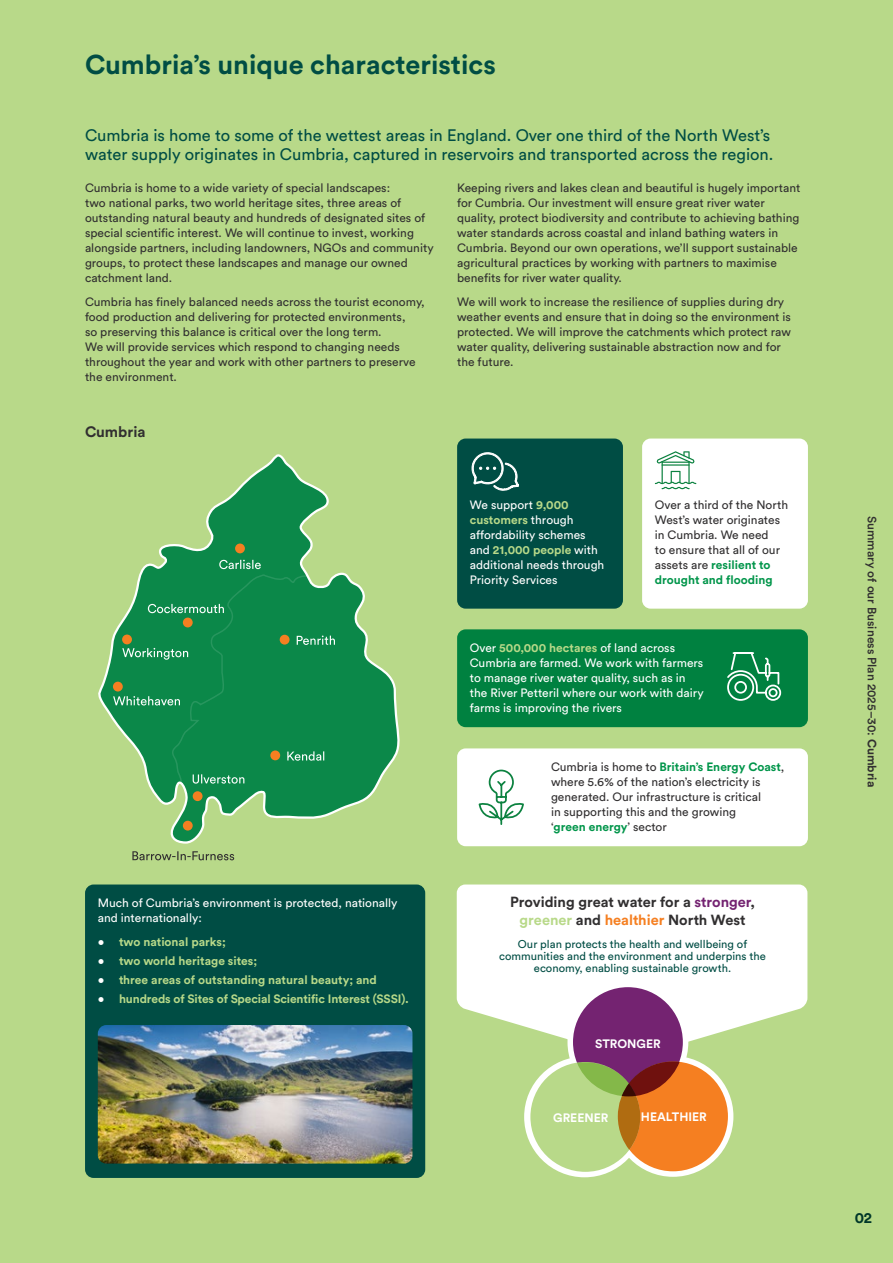
<style>
.page{position:relative;width:893px;height:1263px;background:#b8d989}
.page>*{position:absolute;margin:0;border:0;box-sizing:border-box;transform-origin:0 0}
.t1{font:700 27px "Circular Std";color:#004d44}
.t2{font:16.5px/19.5px "Circular Std";color:#004d44}
.t3{font:700 15px "Circular Std";color:#312f30}
.t4{font:700 15px "Circular Std";color:#003729}
.t5{font:700 14.55px/17.4px "Circular Std";color:#312f30;text-align:center}
.t6{font:700 12.15px "Circular Std";color:#fff}
.t7{font:12px/15px "Circular Std";color:#312f30}
.t8{font:12px/15px "Circular Std";color:#fff}
.t9{font:700 12px "Circular Std";color:#b8d989}
.t10{font:500 12px "Circular Std";color:#312f30}
.t11{font:11.25px/12px "Circular Std";color:#004d44;text-align:center}
.s1{font-weight:400;color:#fff}
.s2{font-weight:700;color:#b8d989}
.s3{font-weight:700;color:#00954a}
.s4{color:#742371}
.s5{color:#b8d989}
.s6{color:#f57f21}
.s7{font-weight:700}
</style>
<div class="page">
<div style="left:457px;top:438px;width:166px;height:171px;background:#004d44;border-radius:9px"></div>
<svg style="left:472px;top:452px;width:47px;height:38px"></svg>
<div style="left:642px;top:438px;width:166px;height:171px;background:#fff;border-radius:9px"></div>
<svg style="left:655px;top:451px;width:41px;height:38px"></svg>
<hr style="left:662px;top:464px;width:28px;height:2px;background:#0c8240">
<div style="left:85px;top:884px;width:340px;height:294px;background:#004d44;border-radius:9px"></div>
<img style="left:98px;top:1025px;width:314px;height:138px">
<div style="left:457px;top:629px;width:351px;height:98px;background:#008140;border-radius:9px"></div>
<div style="left:457px;top:748px;width:351px;height:98px;background:#fff;border-radius:9px"></div>
<svg style="left:727px;top:652px;width:54px;height:49px"></svg>
<svg style="left:479px;top:770px;width:45px;height:55px"></svg>
<svg style="left:98px;top:454px;width:302px;height:390px"></svg>
<div style="left:183px;top:821px;width:10px;height:9px;background:#f57f21;border-radius:50%"></div>
<div style="left:235px;top:543px;width:10px;height:10px;background:#f57f21;border-radius:50%"></div>
<div style="left:193px;top:791px;width:10px;height:10px;background:#f57f21;border-radius:50%"></div>
<svg style="left:132px;top:851px;width:102px;height:9px"></svg>
<svg style="left:113px;top:560px;width:222px;height:224px;background:#229253"></svg>
<svg style="left:457px;top:884px;width:350px;height:163px;background:#f6faf1"></svg>
<div style="left:613px;top:1056px;width:120px;height:121px;background:#fff;border-radius:50%"></div>
<div style="left:524px;top:1056px;width:121px;height:121px;background:#fff;border-radius:50%"></div>
<div style="left:618px;top:1061px;width:110px;height:110px;background:#f57f21;border-radius:50%"></div>
<div style="left:530px;top:1062px;width:110px;height:110px;background:#b8d989;border-radius:50%"></div>
<svg style="left:567px;top:986px;width:121px;height:164px"></svg>
<h1 class="t1" style="left:85px;top:48px;width:412px">Cumbria’s unique characteristics</h1>
<h2 class="t2" style="left:85px;top:125px;width:690px">Cumbria is home to some of the wettest areas in England. Over one third of the North West’s water supply originates in Cumbria, captured in reservoirs and transported across the region.</h2>
<p class="t7" style="left:85px;top:181px;width:350px">Cumbria is home to a wide variety of special landscapes:<br>two national parks, two world heritage sites, three areas of outstanding natural beauty and hundreds of designated sites of special scientific interest. We will continue to invest, working alongside partners, including landowners, NGOs and community groups, to protect these landscapes and manage our owned catchment land.</p>
<p class="t7" style="left:85px;top:294px;width:341px">Cumbria has finely balanced needs across the tourist economy, food production and delivering for protected environments,<br>so preserving this balance is critical over the long term.<br>We will provide services which respond to changing needs throughout the year and work with other partners to preserve the environment.</p>
<p class="t7" style="left:457px;top:181px;width:345px">Keeping rivers and lakes clean and beautiful is hugely important for Cumbria. Our investment will ensure great river water quality, protect biodiversity and contribute to achieving bathing water standards across coastal and inland bathing waters in Cumbria. Beyond our own operations, we’ll support sustainable agricultural practices by working with partners to maximise benefits for river water quality.</p>
<p class="t7" style="left:457px;top:294px;width:335px">We will work to increase the resilience of supplies during dry weather events and ensure that in doing so the environment is protected. We will improve the catchments which protect raw water quality, delivering sustainable abstraction now and for the future.</p>
<p class="t3" style="left:85px;top:422px;width:62px">Cumbria</p>
<p class="t8" style="left:98px;top:895px;width:301px">Much of Cumbria’s environment is protected, nationally and internationally:</p>
<p class="t9" style="left:98px;top:933px;width:130px"><span class="s1">•</span> two national parks;</p>
<p class="t9" style="left:98px;top:953px;width:161px"><span class="s1">•</span> two world heritage sites;</p>
<p class="t9" style="left:98px;top:972px;width:281px"><span class="s1">•</span> three areas of outstanding natural beauty; and</p>
<p class="t9" style="left:98px;top:991px;width:313px"><span class="s1">•</span> hundreds of Sites of Special Scientific Interest (SSSI).</p>
<p class="t8" style="left:470px;top:497px;width:136px">We support <span class="s2">9,000 customers</span> through affordability schemes and <span class="s2">21,000 people</span> with additional needs through<br>Priority Services</p>
<p class="t7" style="left:655px;top:497px;width:135px">Over a third of the North<br>West’s water originates in Cumbria. We need<br>to ensure that all of our assets are <span class="s3">resilient to drought and flooding</span></p>
<p class="t8" style="left:470px;top:640px;width:235px">Over <span class="s2">500,000 hectares</span> of land across Cumbria are farmed. We work with farmers to manage river water quality, such as in the River Petteril where our work with dairy farms is improving the rivers</p>
<p class="t7" style="left:551px;top:759px;width:235px">Cumbria is home to <span class="s3">Britain’s Energy Coast</span>, where 5.6% of the nation’s electricity is generated. Our infrastructure is critical<br>in supporting this and the growing<br>‘<span class="s3">green energy</span>’ sector</p>
<p class="t5" style="left:510px;top:893px;width:246px">Providing great water for a <span class="s4">stronger</span>, <span class="s5">greener</span> and <span class="s6">healthier</span> North West</p>
<p class="t11" style="left:499px;top:938px;width:268px">Our plan protects the health and wellbeing of communities and the environment and underpins the economy, enabling sustainable growth.</p>
<p class="t6" style="left:595px;top:1036px;width:67px">STRONGER</p>
<p class="t6" style="left:553px;top:1110px;width:57px">GREENER</p>
<p class="t6" style="left:641px;top:1109px;width:67px">HEALTHIER</p>
<p class="t10" style="left:879px;top:516px;width:273px;rotate:90deg">Summary of our Business Plan 2025–30: <span class="s7">Cumbria</span></p>
<p class="t4" style="left:855px;top:1208px;width:19px">02</p>
</div>
